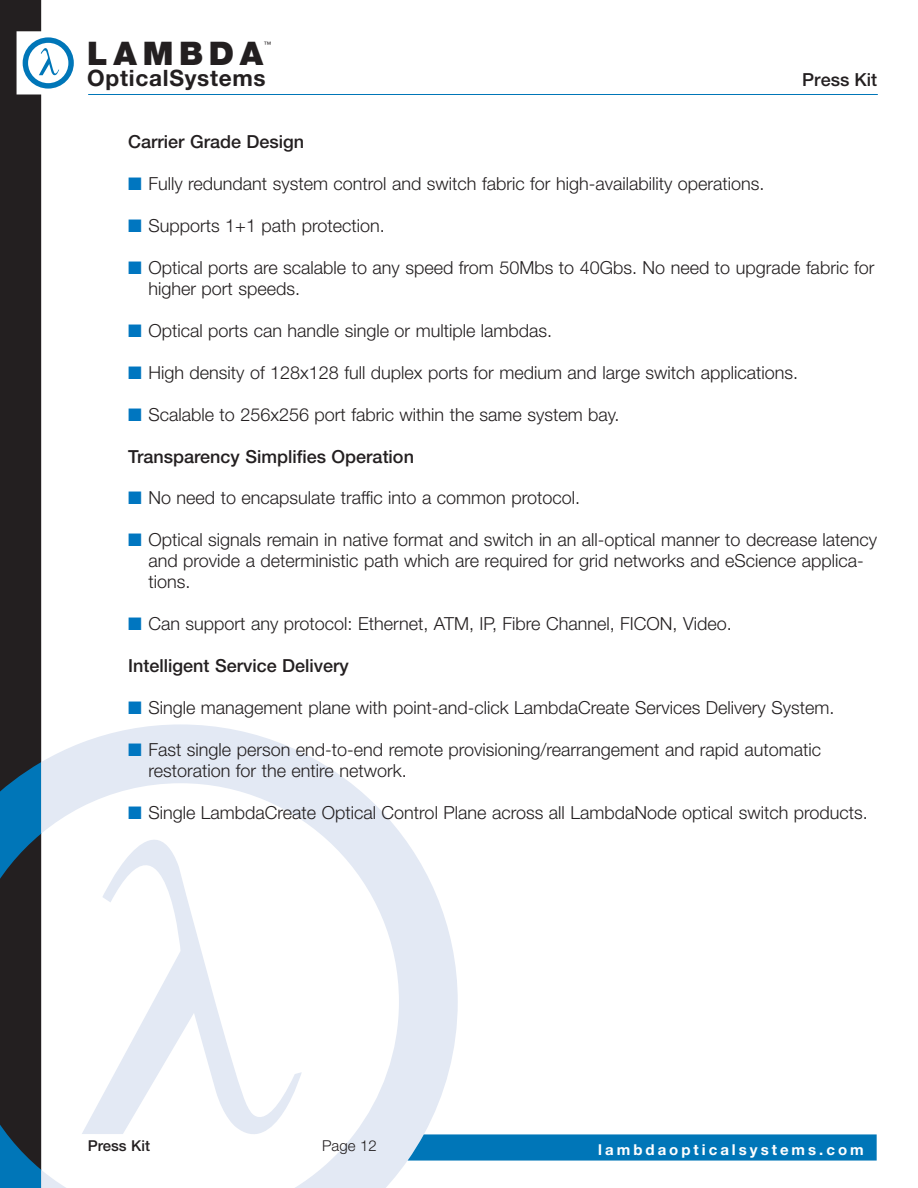
<style>
.page{position:relative;width:918px;height:1188px;background:#fff}
.page>*{position:absolute;margin:0;border:0;box-sizing:border-box;transform-origin:0 0}
.t1{font:900 32.55px "Helvetica Neue";letter-spacing:.175em;color:#231f20}
.t2{font:700 22.65px "Helvetica Neue";letter-spacing:.03em;color:#231f20}
.t3{font:300 18px/21px "Helvetica Neue";color:#231f20}
.t4{font:500 18px "Helvetica Neue";color:#231f20}
.t5{font:700 15px "Helvetica Neue";letter-spacing:.2em;color:#fff}
.t6{font:500 15px "Helvetica Neue";color:#231f20}
.t7{font:300 15px "Helvetica Neue";color:#231f20}
.t8{font:7.5px "Helvetica Neue";color:#231f20}
.s1{color:#0076c0}
</style>
<div class="page">
<div style="left:0;top:0;width:41px;height:1102px;background:#231f20"></div>
<hr style="left:88px;top:94px;width:790px;height:1px;background:#0076b8">
<svg style="left:0;top:1102px;width:41px;height:86px;background:#134664"></svg>
<svg style="left:0;top:762px;width:41px;height:139px;background:#0f4f75"></svg>
<svg style="left:41px;top:724px;width:417px;height:464px"></svg>
<svg style="left:23px;top:37px;width:51px;height:52px"></svg>
<svg style="left:82px;top:791px;width:220px;height:370px"></svg>
<svg style="left:408px;top:1134px;width:469px;height:27px;background:#0c7cbb"></svg>
<p class="t8" style="left:264px;top:41px;width:9px">™</p>
<h1 class="t1" style="left:87px;top:41px;width:178px">LAMBDA</h1>
<p class="t2" style="left:87px;top:70px;width:180px">OpticalSystems</p>
<p class="t4" style="left:802px;top:73px;width:76px">Press Kit</p>
<p class="t4" style="left:128px;top:135px;width:178px">Carrier Grade Design</p>
<p class="t3" style="left:128px;top:175px;width:638px"><span class="s1">■</span> Fully redundant system control and switch fabric for high-availability operations.</p>
<p class="t3" style="left:128px;top:217px;width:258px"><span class="s1">■</span> Supports 1+1 path protection.</p>
<p class="t3" style="left:148px;top:258px;width:728px;text-indent:-20px"><span class="s1">■</span> Optical ports are scalable to any speed from 50Mbs to 40Gbs. No need to upgrade fabric for higher port speeds.</p>
<p class="t3" style="left:128px;top:321px;width:425px"><span class="s1">■</span> Optical ports can handle single or multiple lambdas.</p>
<p class="t3" style="left:128px;top:363px;width:671px"><span class="s1">■</span> High density of 128x128 full duplex ports for medium and large switch applications.</p>
<p class="t3" style="left:128px;top:405px;width:493px"><span class="s1">■</span> Scalable to 256x256 port fabric within the same system bay.</p>
<p class="t4" style="left:128px;top:450px;width:287px">Transparency Simplifies Operation</p>
<p class="t3" style="left:128px;top:489px;width:453px"><span class="s1">■</span> No need to encapsulate traffic into a common protocol.</p>
<p class="t3" style="left:148px;top:531px;width:730px;text-indent:-20px"><span class="s1">■</span> Optical signals remain in native format and switch in an all-optical manner to decrease latency and provide a deterministic path which are required for grid networks and eScience applica&shy;tions.</p>
<p class="t3" style="left:128px;top:615px;width:605px"><span class="s1">■</span> Can support any protocol: Ethernet, ATM, IP, Fibre Channel, FICON, Video.</p>
<p class="t4" style="left:128px;top:659px;width:222px">Intelligent Service Delivery</p>
<p class="t3" style="left:128px;top:699px;width:708px"><span class="s1">■</span> Single management plane with point-and-click LambdaCreate Services Delivery System.</p>
<p class="t3" style="left:148px;top:741px;width:674px;text-indent:-20px"><span class="s1">■</span> Fast single person end-to-end remote provisioning/rearrangement and rapid automatic restoration for the entire network.</p>
<p class="t3" style="left:128px;top:804px;width:741px"><span class="s1">■</span> Single LambdaCreate Optical Control Plane across all LambdaNode optical switch products.</p>
<p class="t6" style="left:88px;top:1141px;width:64px">Press Kit</p>
<p class="t7" style="left:322px;top:1141px;width:56px">Page 12</p>
<p class="t5" style="left:598px;top:1144px;width:267px">lambdaopticalsystems.com</p>
</div>
